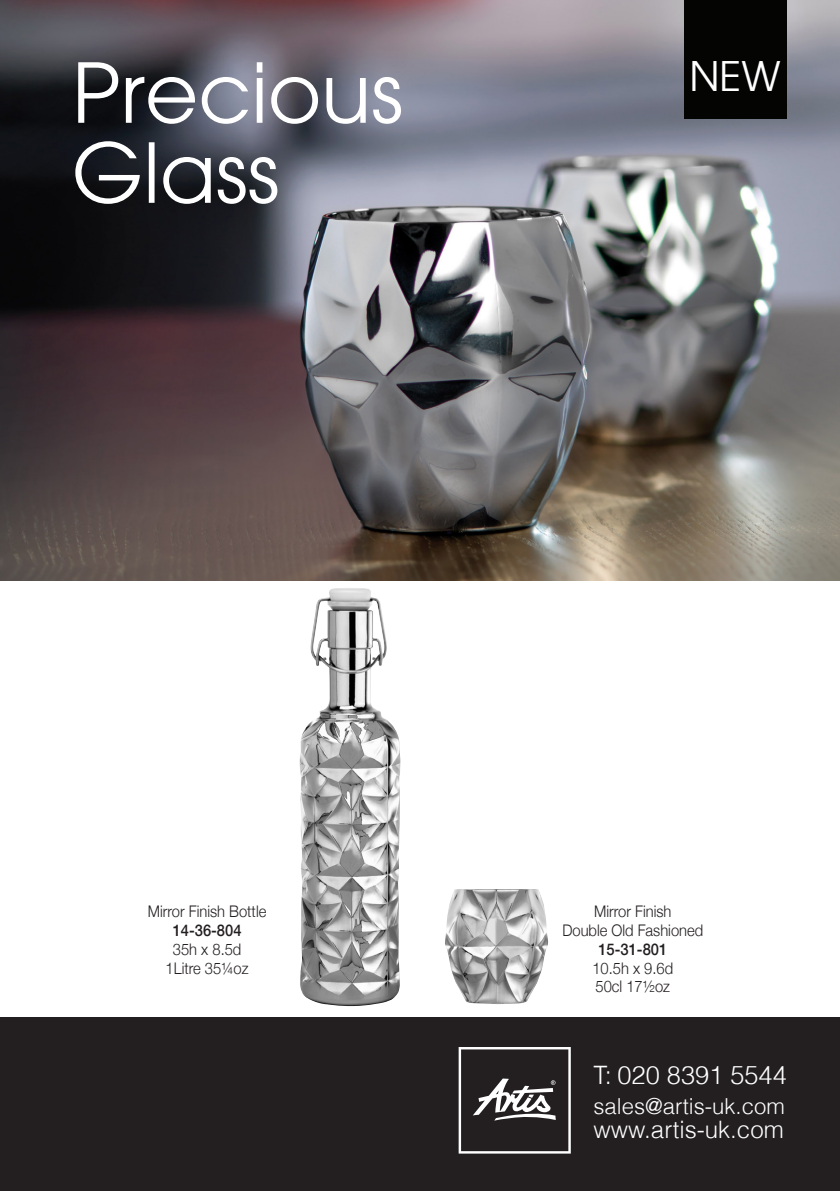
<style>
.page{position:relative;width:840px;height:1191px;background:#fff}
.page>*{position:absolute;margin:0;border:0;box-sizing:border-box;transform-origin:0 0}
.t1{font:81.8px/80px "Avant Garde";color:#fff}
.t2{font:40.8px "Avant Garde";color:#fff}
.t3{font:300 25.4px "Helvetica";color:#fff}
.t4{font:300 24px "Helvetica";color:#fff}
.t5{font:300 22px "Helvetica";color:#fff}
.tableware_text{font:300 16px/18.8px "Helvetica Neue";color:#231f20;text-align:center;scale:.92 1}
.s1{font-weight:500}
</style>
<div class="page">
<img style="left:445px;top:889px;width:103px;height:115px">
<img style="left:0;top:0;width:839px;height:580px">
<div style="left:0;top:1017px;width:839px;height:174px;background:#231f20"></div>
<svg style="left:458px;top:1047px;width:112px;height:106px"></svg>
<div style="left:684px;top:0;width:102px;height:118px;background:#040503"></div>
<img style="left:299px;top:588px;width:101px;height:418px">
<p class="t1" style="left:72px;top:54px;width:332px">Precious<br>Glass</p>
<p class="t2" style="left:689px;top:52px;width:93px">NEW</p>
<p class="tableware_text" style="left:148px;top:901px;width:130px">Mirror Finish Bottle<br><span class="s1">14-36-804<br></span>35h x 8.5d<br>1Litre 35¼oz</p>
<p class="tableware_text" style="left:562px;top:901px;width:154px">Mirror Finish<br>Double Old Fashioned<br><span class="s1">15-31-801<br></span>10.5h x 9.6d<br>50cl 17½oz</p>
<p class="t3" style="left:593px;top:1054px;width:195px">T: 020 8391 5544</p>
<p class="t5" style="left:593px;top:1088px;width:193px">sales@artis-uk.com</p>
<p class="t4" style="left:593px;top:1110px;width:192px">www.artis-uk.com</p>
</div>
